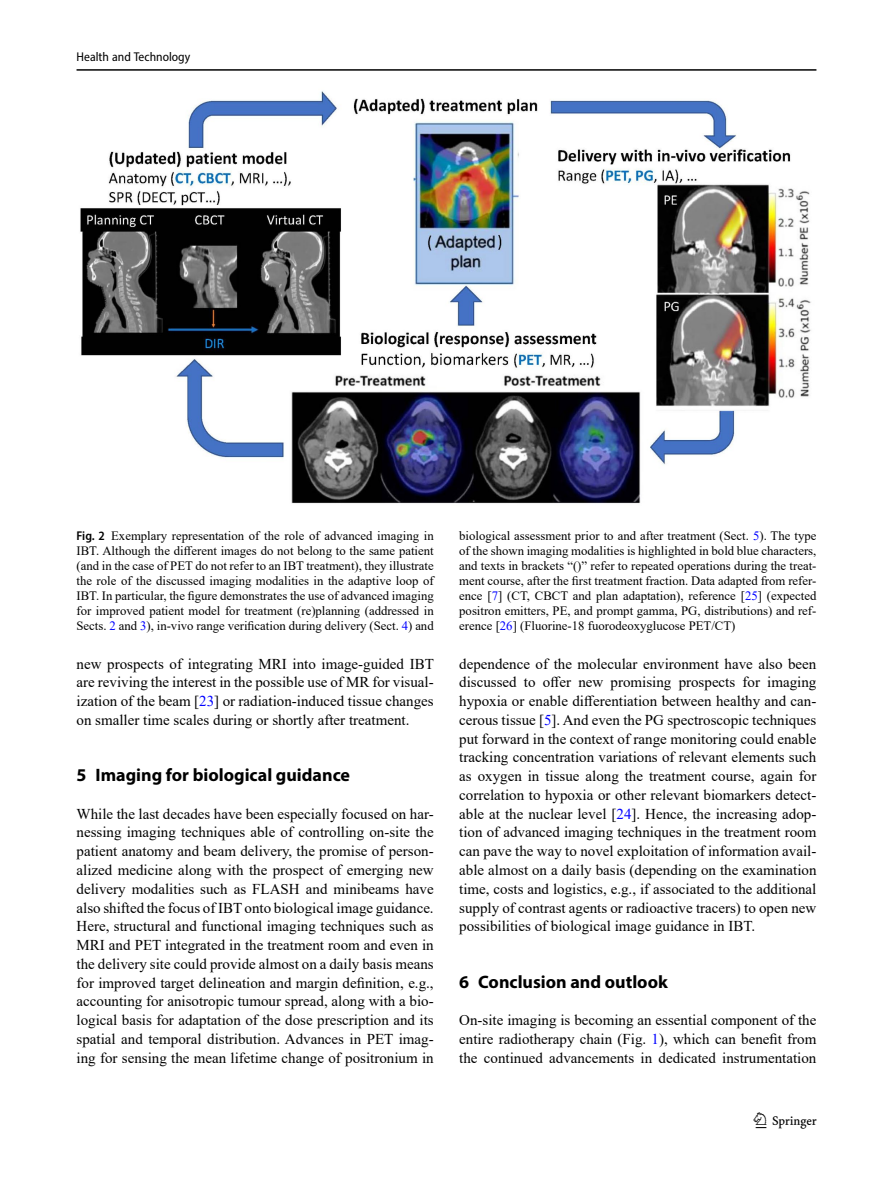
<style>
.page{position:relative;width:893px;height:1187px;background:#fff}
.page>*{position:absolute;margin:0;border:0;box-sizing:border-box;transform-origin:0 0}
.t1{font:22.5px "Springnew";color:#000}
.Head_1{font:700 18px "Myriad Pro";color:#000}
.Body_Text{font:15px/18.8px "Times New Roman";color:#000;text-align:justify}
.Body_Text_Indent{font:15px/18.8px "Times New Roman";color:#000;text-align:justify}
.Figure_Caption{font:12.75px/15px "Times New Roman";color:#000;text-align:justify}
.t2{font:semi-condensed 12.75px "Myriad Pro";color:#000}
.s1{font-family:"Myriad Pro";font-weight:600;font-stretch:semi-condensed}
.s2{color:#00f}
</style>
<div class="page">
<hr style="left:77px;top:69px;width:739px;height:2px;background:#000">
<img style="left:80px;top:91px;width:731px;height:413px">
<p class="t2" style="left:77px;top:49px;width:115px">Health and Technology</p>
<p class="Figure_Caption" style="left:77px;top:528px;width:359px"><span class="s1">Fig. 2</span> Exemplary representation of the role of advanced imaging in IBT. Although the different images do not belong to the same patient (and in the case of PET do not refer to an IBT treatment), they illustrate the role of the discussed imaging modalities in the adaptive loop of IBT. In particular, the figure demonstrates the use of advanced imaging for improved patient model for treatment (re)planning (addressed in Sects. <span class="s2">2</span> and <span class="s2">3</span>), in-vivo range verification during delivery (Sect. <span class="s2">4</span>) and</p>
<p class="Figure_Caption" style="left:459px;top:528px;width:359px">biological assessment prior to and after treatment (Sect. <span class="s2">5</span>). The type of the shown imaging modalities is highlighted in bold blue characters, and texts in brackets “()” refer to repeated operations during the treat&shy;ment course, after the first treatment fraction. Data adapted from refer&shy;ence [<span class="s2">7</span>] (CT, CBCT and plan adaptation), reference [<span class="s2">25</span>] (expected positron emitters, PE, and prompt gamma, PG, distributions) and ref&shy;erence [<span class="s2">26</span>] (Fluorine-18 fuorodeoxyglucose PET/CT)</p>
<p class="Body_Text_Indent" style="left:77px;top:653px;width:359px">new prospects of integrating MRI into image-guided IBT are reviving the interest in the possible use of MR for visual&shy;ization of the beam [<span class="s2">23</span>] or radiation-induced tissue changes on smaller time scales during or shortly after treatment.</p>
<p class="Head_1" style="left:77px;top:763px;width:275px">5 Imaging for biological guidance</p>
<p class="Body_Text" style="left:77px;top:803px;width:359px">While the last decades have been especially focused on har&shy;nessing imaging techniques able of controlling on-site the patient anatomy and beam delivery, the promise of person&shy;alized medicine along with the prospect of emerging new delivery modalities such as FLASH and minibeams have also shifted the focus of IBT onto biological image guidance.<br>Here, structural and functional imaging techniques such as MRI and PET integrated in the treatment room and even in the delivery site could provide almost on a daily basis means for improved target delineation and margin definition, e.g., accounting for anisotropic tumour spread, along with a bio&shy;logical basis for adaptation of the dose prescription and its spatial and temporal distribution. Advances in PET imag&shy;ing for sensing the mean lifetime change of positronium in</p>
<p class="Body_Text" style="left:459px;top:653px;width:359px">dependence of the molecular environment have also been discussed to offer new promising prospects for imaging hypoxia or enable differentiation between healthy and can&shy;cerous tissue [<span class="s2">5</span>]. And even the PG spectroscopic techniques put forward in the context of range monitoring could enable tracking concentration variations of relevant elements such as oxygen in tissue along the treatment course, again for correlation to hypoxia or other relevant biomarkers detect&shy;able at the nuclear level [<span class="s2">24</span>]. Hence, the increasing adop&shy;tion of advanced imaging techniques in the treatment room can pave the way to novel exploitation of information avail&shy;able almost on a daily basis (depending on the examination time, costs and logistics, e.g., if associated to the additional supply of contrast agents or radioactive tracers) to open new possibilities of biological image guidance in IBT.</p>
<p class="Head_1" style="left:459px;top:969px;width:210px">6 Conclusion and outlook</p>
<p class="Body_Text" style="left:459px;top:1010px;width:359px">On-site imaging is becoming an essential component of the entire radiotherapy chain (Fig. <span class="s2">1</span>), which can benefit from the continued advancements in dedicated instrumentation</p>
<h1 class="t1" style="left:756px;top:1107px;width:63px">1 3</h1>
</div>
